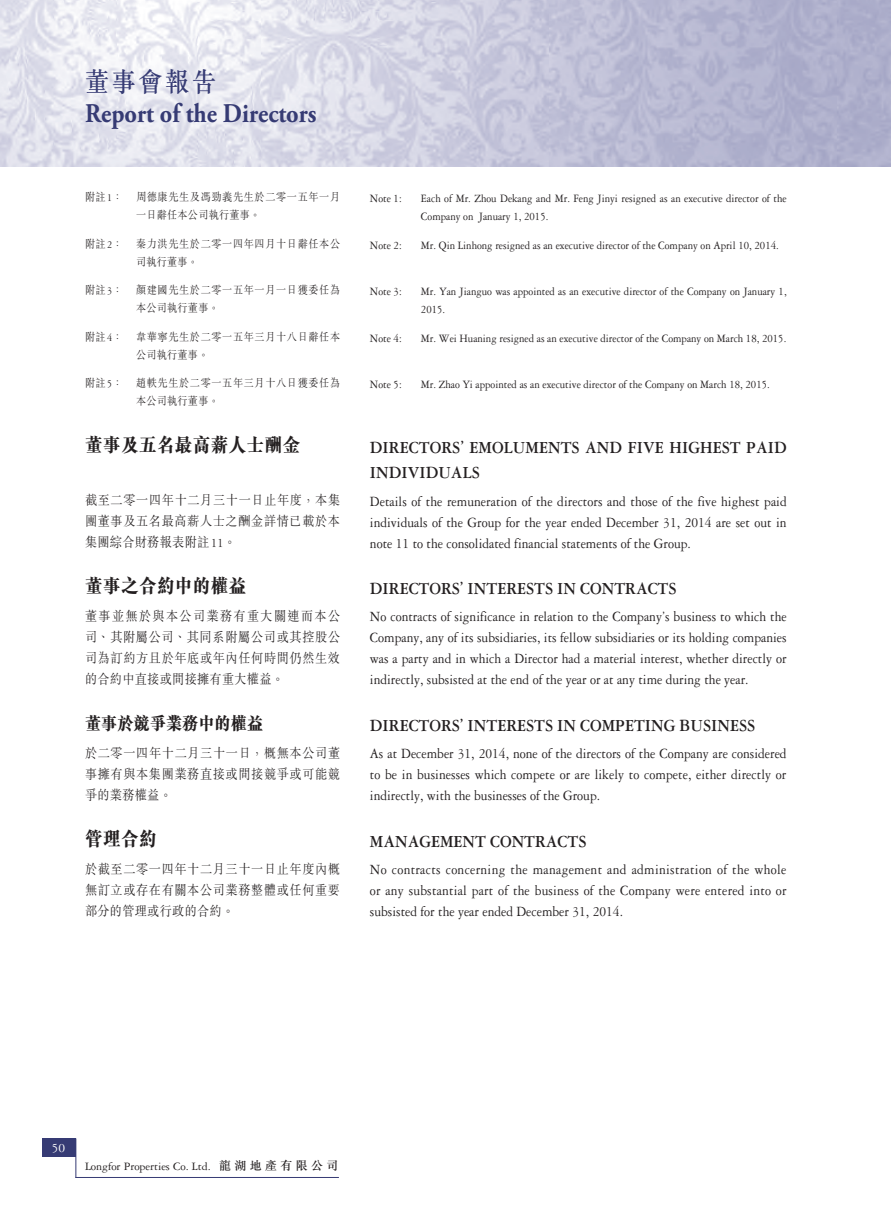
<style>
.page{position:relative;width:893px;height:1212px;background:#fff}
.page>*{position:absolute;margin:0;border:0;box-sizing:border-box;transform-origin:0 0}
.t1{font:700 27px "Adobe Garamond Pro";color:#363b74;scale:.9 1}
.t2{font:500 27px "M Sung HK";letter-spacing:.1em;color:#363b74;scale:.9 1}
._8__標題-C{font:800 19.5px "M Sung HK";letter-spacing:.025em;color:#231f20;scale:.9 1}
._3__標題{font:700 18px/25.5px "Garamond 3 LT Std";color:#231f20;scale:.9 1}
._3__標題-2{font:800 18px "M Sung HK";color:#231f20;scale:.9 1}
._1__內文{font:15px/21px "Garamond 3 LT Std";color:#231f20;text-align:justify;scale:.9 1}
._6__內文-C{font:300 13.5px/21px "M Sung HK";letter-spacing:.05em;color:#231f20;text-align:justify;scale:.9 1}
.t3{font:13.5px "Garamond 3 LT Std";color:#fff}
._2__附註內文{font:12px/18px "Garamond 3 LT Std";color:#231f20;scale:.9 1}
._2__附註內文-2{font:12px "Garamond 3 LT Std";color:#231f20}
._7__附註內文-C{font:300 11.25px/18px "M Sung HK";letter-spacing:.065em;color:#231f20;scale:.9 1}
.s1{font-family:"Garamond 3 LT Std";font-weight:400}
.s2{font-family:"M Sung HK";font-weight:500}
</style>
<div class="page">
<img style="left:0;top:0;width:890px;height:166px">
<div style="left:42px;top:1138px;width:33px;height:19px;background:#363b74"></div>
<hr style="left:75px;top:1138px;width:1px;height:40px;background:#363b74">
<hr style="left:75px;top:1177px;width:264px;height:1px;background:#363b74">
<h1 class="t2" style="left:85px;top:63px;width:147px">董事會報告</h1>
<h1 class="t1" style="left:85px;top:98px;width:259px">Report of the Directors</h1>
<p class="_7__附註內文-C" style="left:136px;top:188px;width:228px;text-indent:-51px">附註<span class="s1">1</span>： 周德康先生及馮勁義先生於二零一五年一月一日辭任本公司執行董事。</p>
<p class="_7__附註內文-C" style="left:136px;top:234px;width:228px;text-indent:-51px">附註<span class="s1">2</span>： 秦力洪先生於二零一四年四月十日辭任本公司執行董事。</p>
<p class="_7__附註內文-C" style="left:136px;top:281px;width:228px;text-indent:-51px">附註<span class="s1">3</span>： 顏建國先生於二零一五年一月一日獲委任為本公司執行董事。</p>
<p class="_7__附註內文-C" style="left:136px;top:327px;width:228px;text-indent:-51px">附註<span class="s1">4</span>： 韋華寧先生於二零一五年三月十八日辭任本公司執行董事。</p>
<p class="_7__附註內文-C" style="left:136px;top:374px;width:228px;text-indent:-51px">附註<span class="s1">5</span>： 趙軼先生於二零一五年三月十八日獲委任為本公司執行董事。</p>
<p class="_8__標題-C" style="left:85px;top:435px;width:241px">董事及五名最高薪人士酬金</p>
<p class="_6__內文-C" style="left:85px;top:488px;width:285px">截至二零一四年十二月三十一日止年度，本集團董事及五名最高薪人士之酬金詳情已載於本集團綜合財務報表附註<span class="s1">11</span>。</p>
<p class="_8__標題-C" style="left:85px;top:576px;width:181px">董事之合約中的權益</p>
<p class="_6__內文-C" style="left:85px;top:604px;width:285px">董事並無於與本公司業務有重大關連而本公司、其附屬公司、其同系附屬公司或其控股公司為訂約方且於年底或年內任何時間仍然生效的合約中直接或間接擁有重大權益。</p>
<p class="_3__標題-2" style="left:85px;top:714px;width:200px">董事於競爭業務中的權益</p>
<p class="_6__內文-C" style="left:85px;top:741px;width:285px">於二零一四年十二月三十一日，概無本公司董事擁有與本集團業務直接或間接競爭或可能競爭的業務權益。</p>
<p class="_8__標題-C" style="left:85px;top:829px;width:81px">管理合約</p>
<p class="_6__內文-C" style="left:85px;top:857px;width:285px">於截至二零一四年十二月三十一日止年度內概無訂立或存在有關本公司業務整體或任何重要部分的管理或行政的合約。</p>
<p class="_2__附註內文" style="left:370px;top:190px;width:37px">Note 1:</p>
<p class="_2__附註內文" style="left:421px;top:190px;width:408px">Each of Mr. Zhou Dekang and Mr. Feng Jinyi resigned as an executive director of the<br>Company on January 1, 2015.</p>
<p class="_2__附註內文" style="left:370px;top:236px;width:37px">Note 2:</p>
<p class="_2__附註內文" style="left:421px;top:236px;width:399px">Mr. Qin Linhong resigned as an executive director of the Company on April 10, 2014.</p>
<p class="_2__附註內文" style="left:370px;top:283px;width:37px">Note 3:</p>
<p class="_2__附註內文" style="left:421px;top:283px;width:408px">Mr. Yan Jianguo was appointed as an executive director of the Company on January 1,<br>2015.</p>
<p class="_2__附註內文" style="left:370px;top:329px;width:37px">Note 4:</p>
<p class="_2__附註內文" style="left:421px;top:329px;width:407px">Mr. Wei Huaning resigned as an executive director of the Company on March 18, 2015.</p>
<p class="_2__附註內文" style="left:370px;top:376px;width:37px">Note 5:</p>
<p class="_2__附註內文" style="left:421px;top:376px;width:389px">Mr. Zhao Yi appointed as an executive director of the Company on March 18, 2015.</p>
<p class="_3__標題" style="left:370px;top:434px;width:465px">DIRECTORS’ EMOLUMENTS AND FIVE HIGHEST PAID<br>INDIVIDUALS</p>
<p class="_1__內文" style="left:370px;top:490px;width:465px">Details of the remuneration of the directors and those of the five highest paid individuals of the Group for the year ended December 31, 2014 are set out in note 11 to the consolidated financial statements of the Group.</p>
<p class="_3__標題" style="left:370px;top:576px;width:342px">DIRECTORS’ INTERESTS IN CONTRACTS</p>
<p class="_1__內文" style="left:370px;top:606px;width:465px">No contracts of significance in relation to the Company’s business to which the Company, any of its subsidiaries, its fellow subsidiaries or its holding companies was a party and in which a Director had a material interest, whether directly or indirectly, subsisted at the end of the year or at any time during the year.</p>
<p class="_3__標題" style="left:370px;top:713px;width:430px">DIRECTORS’ INTERESTS IN COMPETING BUSINESS</p>
<p class="_1__內文" style="left:370px;top:743px;width:465px">As at December 31, 2014, none of the directors of the Company are considered to be in businesses which compete or are likely to compete, either directly or indirectly, with the businesses of the Group.</p>
<p class="_3__標題" style="left:370px;top:828px;width:242px">MANAGEMENT CONTRACTS</p>
<p class="_1__內文" style="left:370px;top:859px;width:464px">No contracts concerning the management and administration of the whole or any substantial part of the business of the Company were entered into or subsisted for the year ended December 31, 2014.</p>
<p class="t3" style="left:52px;top:1141px;width:15px">50</p>
<p class="_2__附註內文-2" style="left:85px;top:1159px;width:255px">Longfor Properties Co. Ltd. <span class="s2">龍湖地產有限公司</span></p>
</div>
